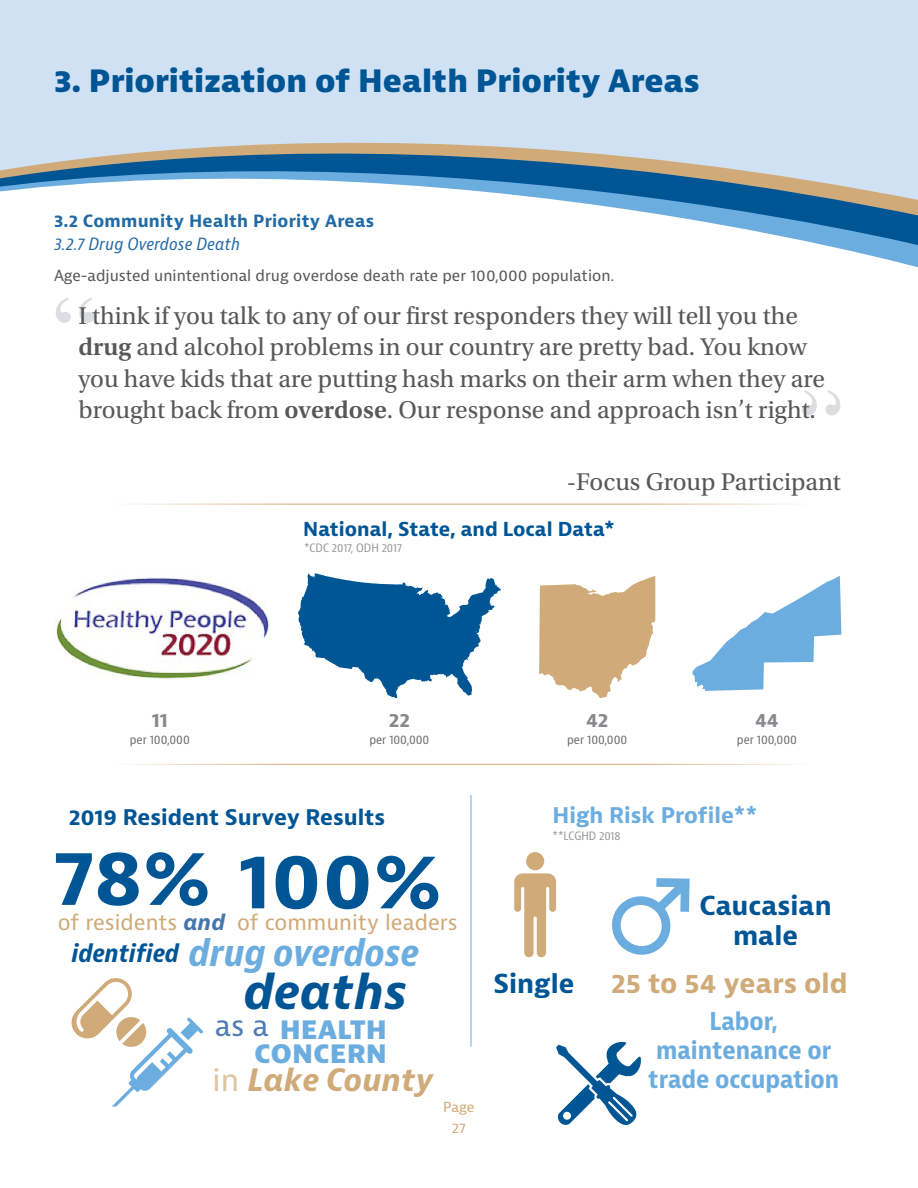
<style>
.page{position:relative;width:918px;height:1188px;background:#fff}
.page>*{position:absolute;margin:0;border:0;box-sizing:border-box;transform-origin:0 0}
.Body_Copy{font:100.95px "Times New Roman";color:#dcdddf}
.t1{font:700 75px "Bernina Sans";color:#005595}
.t2{font:italic 700 46.65px "Bernina Sans";color:#005595}
.t3{font:italic 700 condensed 36px "Bernina Sans";color:#6caddf}
.t4{font:800 30px "Bernina Sans";color:#005595}
.t5{font:italic 700 30px "Bernina Sans";letter-spacing:-.005em;color:#d0aa78}
.t6{font:800 27px/24px "Bernina Sans";color:#6caddf;text-align:right}
.t7{font:700 26.25px "Bernina Sans";color:#d0aa78}
.Body_Copy-2{font:25.5px/31.5px "Utopia Std";color:#57585a}
.t8{font:700 25.5px/30.6px "Bernina Sans";color:#005595;text-align:center}
.t9{font:700 condensed 24px/28.8px "Bernina Sans";color:#6caddf;text-align:center}
.t10{font:italic 700 condensed 24px "Bernina Sans";color:#005595}
.t11{font:21px "Bernina Sans";color:#d0aa78}
.t12{font:700 21px "Bernina Sans";color:#005595}
.t13{font:700 21px "Bernina Sans";color:#6caddf}
.t14{font:700 18.75px "Bernina Sans";color:#005595}
.t15{font:700 18.75px "Bernina Sans";letter-spacing:-.005em;color:#87898c}
.Body_Copy-3{font:700 16.5px/22.5px "Bernina Sans";letter-spacing:.015em;color:#216aa5}
.Body_Copy-4{font:15px "Bernina Sans";color:#57585a}
.t16{font:13.5px/20.7px "Bernina Sans";letter-spacing:-.015em;color:#d0aa78;text-align:center}
.t17{font:condensed 12px "Bernina Sans";color:#6c6d70}
.t18{font:condensed 11.25px "Bernina Sans";color:#939598}
.s1{font-weight:400;font-style:italic;font-stretch:condensed}
.s2{font-weight:600}
.s3{font-weight:700;font-style:italic;color:#4476ae}
.s4{font-weight:400;font-size:28.5px;color:#507cb3}
.s5{font-weight:400;font-style:normal;color:#dec4a2}
</style>
<div class="page">
<div style="left:0;top:0;width:918px;height:63px;background:#cfe1f3"></div>
<svg style="left:838px;top:248px;width:80px;height:20px"></svg>
<div style="left:0;top:63px;width:918px;height:10px;background:#cfe1f3"></div>
<svg style="left:0;top:73px;width:918px;height:175px;fill:#cfe1f3"></svg>
<hr style="left:108px;top:504px;width:702px;height:1px;background:#d0aa78">
<hr style="left:108px;top:764px;width:702px;height:1px;background:#d0aa78">
<hr style="left:471px;top:795px;width:1px;height:252px;background:#6caddf">
<svg style="left:71px;top:978px;width:132px;height:129px"></svg>
<div style="left:526px;top:852px;width:18px;height:18px;background:#d0aa78;border-radius:50%"></div>
<svg style="left:514px;top:873px;width:42px;height:84px"></svg>
<svg style="left:612px;top:878px;width:78px;height:77px"></svg>
<svg style="left:556px;top:1041px;width:85px;height:84px"></svg>
<svg style="left:298px;top:573px;width:203px;height:125px"></svg>
<svg style="left:692px;top:576px;width:149px;height:115px"></svg>
<svg style="left:539px;top:576px;width:116px;height:122px"></svg>
<img style="left:56px;top:577px;width:213px;height:102px">
<p class="t4" style="left:54px;top:61px;width:647px">3. Prioritization of Health Priority Areas</p>
<p class="Body_Copy-3" style="left:54px;top:210px;width:322px">3.2 Community Health Priority Areas<br><span class="s1">3.2.7 Drug Overdose Death</span></p>
<p class="Body_Copy-4" style="left:54px;top:266px;width:562px">Age-adjusted unintentional drug overdose death rate per 100,000 population.</p>
<p class="Body_Copy" style="left:52px;top:264px;width:46px">“</p>
<p class="Body_Copy-2" style="left:78px;top:300px;width:748px">I think if you talk to any of our first responders they will tell you the <span class="s2">drug</span> and alcohol problems in our country are pretty bad. You know you have kids that are putting hash marks on their arm when they are brought back from <span class="s2">overdose</span>. Our response and approach isn’t right.</p>
<p class="t15" style="left:152px;top:708px;width:18px">11</p>
<p class="t17" style="left:130px;top:732px;width:62px">per 100,000</p>
<p class="Body_Copy-2" style="left:567px;top:466px;width:276px">-Focus Group Participant</p>
<p class="t14" style="left:303px;top:517px;width:313px">National, State, and Local Data*</p>
<p class="t18" style="left:304px;top:540px;width:99px">*CDC 2017, ODH 2017</p>
<p class="t15" style="left:389px;top:708px;width:23px">22</p>
<p class="t17" style="left:369px;top:732px;width:62px">per 100,000</p>
<p class="t15" style="left:586px;top:708px;width:24px">42</p>
<p class="t17" style="left:567px;top:732px;width:62px">per 100,000</p>
<p class="t15" style="left:755px;top:708px;width:25px">44</p>
<p class="t17" style="left:737px;top:732px;width:62px">per 100,000</p>
<p class="t12" style="left:69px;top:804px;width:318px">2019 Resident Survey Results</p>
<p class="t1" style="left:54px;top:829px;width:159px">78%</p>
<p class="t11" style="left:58px;top:909px;width:169px">of residents <span class="s3">and</span></p>
<p class="t11" style="left:237px;top:909px;width:222px">of community leaders</p>
<p class="t1" style="left:238px;top:832px;width:205px">100%</p>
<p class="t10" style="left:72px;top:939px;width:109px">identified</p>
<p class="t3" style="left:188px;top:930px;width:232px">drug overdose</p>
<p class="t2" style="left:243px;top:962px;width:165px">deaths</p>
<p class="t6" style="left:215px;top:1017px;width:174px"><span class="s4">as a</span> HEALTH<br>CONCERN</p>
<p class="t5" style="left:213px;top:1060px;width:222px"><span class="s5">in</span> Lake County</p>
<p class="t16" style="left:443px;top:1097px;width:33px">Page<br>27</p>
<p class="t13" style="left:552px;top:802px;width:207px">High Risk Profile**</p>
<p class="t18" style="left:552px;top:829px;width:70px">**LCGHD 2018</p>
<p class="t8" style="left:700px;top:891px;width:134px">Caucasian male</p>
<p class="t8" style="left:494px;top:969px;width:83px">Single</p>
<p class="t7" style="left:611px;top:967px;width:238px">25 to 54 years old</p>
<p class="t9" style="left:648px;top:1008px;width:193px">Labor, maintenance or trade occupation</p>
</div>
